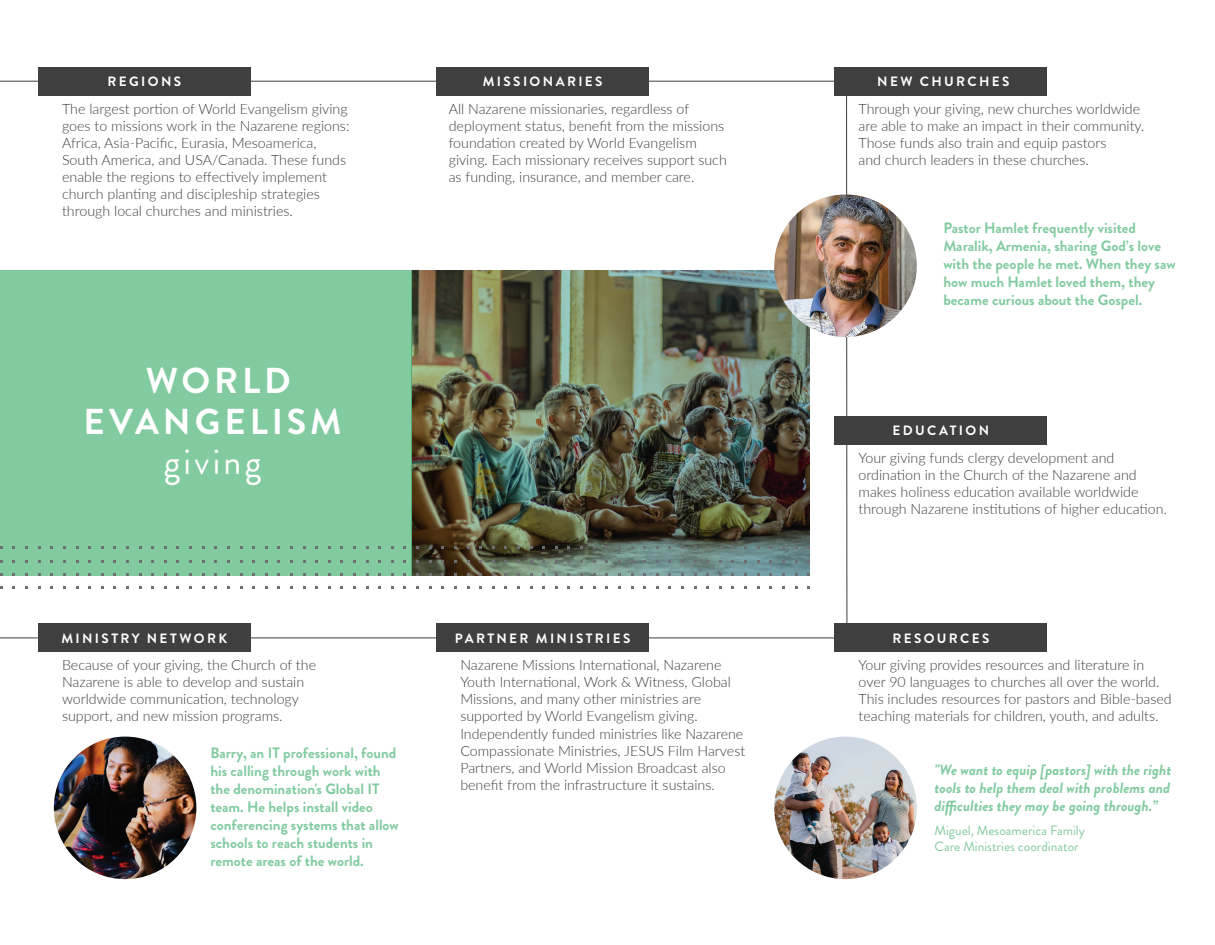
<style>
.page{position:relative;width:1215px;height:945px;background:#fff}
.page>*{position:absolute;margin:0;border:0;box-sizing:border-box;transform-origin:0 0}
.t1{font:700 36px/40.5px "Brandon Grotesque";letter-spacing:.11em;color:#fff;text-align:center}
.t2{font:36px "Brandon Grotesque";letter-spacing:.095em;color:#fff}
.t3{font:700 15px/18px "Brandon Grotesque";color:#82cba0}
.t4{font:italic 700 15px/18px "Brandon Grotesque";color:#82cba0;text-align:justify}
.t5{font:300 14.25px/17.1px "Lato";color:#403f3f}
.t6{font:700 13.5px "Brandon Grotesque";letter-spacing:.175em;color:#fff}
.t7{font:13.5px/16.2px "Brandon Grotesque";color:#82cba0}
</style>
<div class="page">
<hr style="left:846px;top:86px;width:1px;height:552px;background:#403f3f">
<div style="left:0;top:270px;width:412px;height:306px;background:#82cba0"></div>
<hr style="left:0;top:81px;width:846px;height:1px;background:#403f3f">
<hr style="left:0;top:638px;width:846px;height:1px;background:#403f3f">
<img style="left:774px;top:737px;width:143px;height:142px;border-radius:71px">
<img style="left:54px;top:737px;width:142px;height:142px;border-radius:71px">
<div style="left:834px;top:416px;width:213px;height:29px;background:#403f3f"></div>
<div style="left:436px;top:68px;width:213px;height:28px;background:#403f3f"></div>
<div style="left:436px;top:624px;width:213px;height:28px;background:#403f3f"></div>
<div style="left:835px;top:624px;width:212px;height:28px;background:#403f3f"></div>
<div style="left:38px;top:624px;width:213px;height:28px;background:#403f3f"></div>
<div style="left:38px;top:68px;width:213px;height:28px;background:#403f3f"></div>
<div style="left:835px;top:68px;width:212px;height:28px;background:#403f3f"></div>
<img style="left:412px;top:270px;width:398px;height:306px">
<img style="left:774px;top:194px;width:143px;height:143px;border-radius:71px">
<p class="t6" style="left:108px;top:72px;width:75px">REGIONS</p>
<p class="t5" style="left:62px;top:100px;width:289px">The largest portion of World Evangelism giving goes to missions work in the Nazarene regions:<br>Africa, Asia-Pacific, Eurasia, Mesoamerica, South America, and USA/Canada. These funds enable the regions to effectively implement church planting and discipleship strategies through local churches and ministries.</p>
<p class="t6" style="left:483px;top:72px;width:121px">MISSIONARIES</p>
<p class="t5" style="left:449px;top:100px;width:280px">All Nazarene missionaries, regardless of deployment status, benefit from the missions foundation created by World Evangelism giving. Each missionary receives support such as funding, insurance, and member care.</p>
<h1 class="t1" style="left:83px;top:361px;width:260px">WORLD<br>EVANGELISM</h1>
<h1 class="t2" style="left:164px;top:437px;width:99px">giving</h1>
<p class="t6" style="left:61px;top:629px;width:167px">MINISTRY NETWORK</p>
<p class="t5" style="left:62px;top:656px;width:256px">Because of your giving, the Church of the Nazarene is able to develop and sustain worldwide communication, technology support, and new mission programs.</p>
<p class="t3" style="left:210px;top:744px;width:190px">Barry, an IT professional, found his calling through work with the denomination's Global IT team. He helps install video conferencing systems that allow schools to reach students in remote areas of the world.</p>
<p class="t6" style="left:455px;top:629px;width:177px">PARTNER MINISTRIES</p>
<p class="t5" style="left:460px;top:656px;width:286px">Nazarene Missions International, Nazarene Youth International, Work &amp; Witness, Global Missions, and many other ministries are supported by World Evangelism giving.<br>Independently funded ministries like Nazarene Compassionate Ministries, JESUS Film Harvest Partners, and World Mission Broadcast also benefit from the infrastructure it sustains.</p>
<p class="t6" style="left:877px;top:72px;width:134px">NEW CHURCHES</p>
<p class="t5" style="left:859px;top:100px;width:288px">Through your giving, new churches worldwide are able to make an impact in their community.<br>Those funds also train and equip pastors<br>and church leaders in these churches.</p>
<p class="t3" style="left:943px;top:219px;width:234px">Pastor Hamlet frequently visited Maralik, Armenia, sharing God’s love with the people he met. When they saw how much Hamlet loved them, they became curious about the Gospel.</p>
<p class="t6" style="left:892px;top:421px;width:98px">EDUCATION</p>
<p class="t5" style="left:859px;top:449px;width:310px">Your giving funds clergy development and ordination in the Church of the Nazarene and makes holiness education available worldwide through Nazarene institutions of higher education.</p>
<p class="t6" style="left:892px;top:629px;width:99px">RESOURCES</p>
<p class="t5" style="left:859px;top:656px;width:315px">Your giving provides resources and literature in over 90 languages to churches all over the world.<br>This includes resources for pastors and Bible-based teaching materials for children, youth, and adults.</p>
<p class="t4" style="left:935px;top:761px;width:238px">"We want to equip [pastors] with the right tools to help them deal with problems and difficulties they may be going through.”</p>
<p class="t7" style="left:935px;top:822px;width:152px">Miguel, Mesoamerica Family<br>Care Ministries coordinator</p>
</div>
